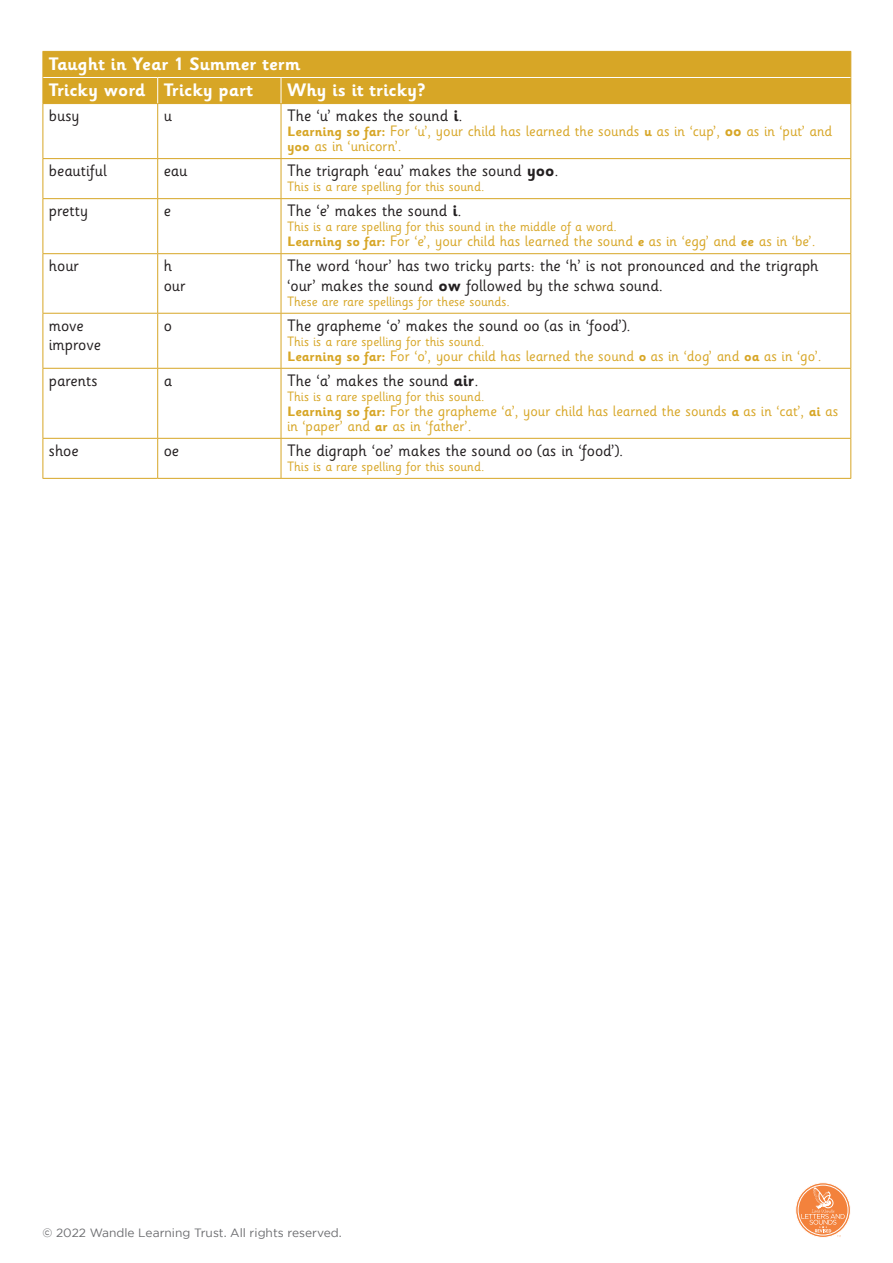
<style>
.page{position:relative;width:893px;height:1263px;background:#fff}
.page>*{position:absolute;margin:0;border:0;box-sizing:border-box;transform-origin:0 0}
.t1{font:700 18px/26.1px "Sassoon Infant Std";color:#fff}
.t2{font:16.5px/19.5px "Sassoon Infant Std";color:#231f20}
.t3{font:15px/15px "Sassoon Infant Std";color:#d7a626}
.t4{font:13.5px "Sassoon Infant Std";color:#d7a626}
.t5{font:12px "Gotham HTF";color:#6c6d70}
.s1{font-weight:700}
.s2{font-weight:700;font-size:13.5px}
</style>
<div class="page">
<svg style="left:796px;top:1183px;width:54px;height:54px"></svg>
<hr style="left:43px;top:104px;width:1px;height:54px;background:#d7a626">
<hr style="left:157px;top:104px;width:1px;height:54px;background:#d7a626">
<hr style="left:281px;top:104px;width:1px;height:54px;background:#d7a626">
<hr style="left:850px;top:104px;width:1px;height:54px;background:#d7a626">
<hr style="left:43px;top:158px;width:115px;height:1px;background:#d7a626">
<hr style="left:43px;top:159px;width:1px;height:39px;background:#d7a626">
<hr style="left:158px;top:158px;width:123px;height:1px;background:#d7a626">
<hr style="left:157px;top:159px;width:1px;height:39px;background:#d7a626">
<hr style="left:281px;top:158px;width:570px;height:1px;background:#d7a626">
<hr style="left:281px;top:159px;width:1px;height:39px;background:#d7a626">
<hr style="left:850px;top:159px;width:1px;height:39px;background:#d7a626">
<hr style="left:43px;top:198px;width:115px;height:1px;background:#d7a626">
<hr style="left:43px;top:199px;width:1px;height:54px;background:#d7a626">
<hr style="left:158px;top:198px;width:123px;height:1px;background:#d7a626">
<hr style="left:157px;top:199px;width:1px;height:54px;background:#d7a626">
<hr style="left:281px;top:198px;width:570px;height:1px;background:#d7a626">
<hr style="left:281px;top:199px;width:1px;height:54px;background:#d7a626">
<hr style="left:850px;top:199px;width:1px;height:54px;background:#d7a626">
<hr style="left:43px;top:253px;width:115px;height:1px;background:#d7a626">
<hr style="left:43px;top:254px;width:1px;height:59px;background:#d7a626">
<hr style="left:158px;top:253px;width:123px;height:1px;background:#d7a626">
<hr style="left:157px;top:254px;width:1px;height:59px;background:#d7a626">
<hr style="left:281px;top:253px;width:570px;height:1px;background:#d7a626">
<hr style="left:281px;top:254px;width:1px;height:59px;background:#d7a626">
<hr style="left:850px;top:254px;width:1px;height:59px;background:#d7a626">
<hr style="left:43px;top:313px;width:115px;height:1px;background:#d7a626">
<hr style="left:43px;top:314px;width:1px;height:54px;background:#d7a626">
<hr style="left:158px;top:313px;width:123px;height:1px;background:#d7a626">
<hr style="left:157px;top:314px;width:1px;height:54px;background:#d7a626">
<hr style="left:281px;top:313px;width:570px;height:1px;background:#d7a626">
<hr style="left:281px;top:314px;width:1px;height:54px;background:#d7a626">
<hr style="left:850px;top:314px;width:1px;height:54px;background:#d7a626">
<hr style="left:43px;top:368px;width:115px;height:1px;background:#d7a626">
<hr style="left:43px;top:369px;width:1px;height:69px;background:#d7a626">
<hr style="left:158px;top:368px;width:123px;height:1px;background:#d7a626">
<hr style="left:157px;top:369px;width:1px;height:69px;background:#d7a626">
<hr style="left:281px;top:368px;width:570px;height:1px;background:#d7a626">
<hr style="left:281px;top:369px;width:1px;height:69px;background:#d7a626">
<hr style="left:850px;top:369px;width:1px;height:69px;background:#d7a626">
<hr style="left:43px;top:438px;width:115px;height:1px;background:#d7a626">
<hr style="left:43px;top:439px;width:1px;height:39px;background:#d7a626">
<hr style="left:158px;top:438px;width:123px;height:1px;background:#d7a626">
<hr style="left:157px;top:439px;width:1px;height:39px;background:#d7a626">
<hr style="left:281px;top:438px;width:570px;height:1px;background:#d7a626">
<hr style="left:281px;top:439px;width:1px;height:39px;background:#d7a626">
<hr style="left:850px;top:439px;width:1px;height:39px;background:#d7a626">
<hr style="left:43px;top:478px;width:115px;height:1px;background:#d7a626">
<hr style="left:158px;top:478px;width:123px;height:1px;background:#d7a626">
<hr style="left:281px;top:478px;width:570px;height:1px;background:#d7a626">
<div style="left:43px;top:51px;width:808px;height:53px;background:#d7a626"></div>
<p class="t1" style="left:49px;top:51px;width:253px">Taught in Year 1 Summer term<br>Tricky word Tricky part</p>
<p class="t1" style="left:287px;top:77px;width:139px">Why is it tricky?</p>
<p class="t2" style="left:49px;top:106px;width:32px">busy</p>
<p class="t2" style="left:164px;top:106px;width:10px">u</p>
<p class="t2" style="left:287px;top:106px;width:177px">The ‘u’ makes the sound <span class="s1">i</span>.</p>
<p class="t3" style="left:287px;top:124px;width:547px"><span class="s2">Learning so far:</span> For ‘u’, your child has learned the sounds <span class="s2">u</span> as in ‘cup’, <span class="s1">oo</span> as in ‘put’ and <span class="s2">yoo</span> as in ‘unicorn’.</p>
<p class="t2" style="left:49px;top:161px;width:59px">beautiful</p>
<p class="t2" style="left:164px;top:161px;width:25px">eau</p>
<p class="t2" style="left:287px;top:161px;width:273px">The trigraph ‘eau’ makes the sound <span class="s1">yoo</span>.</p>
<p class="t4" style="left:287px;top:178px;width:199px">This is a rare spelling for this sound.</p>
<p class="t2" style="left:49px;top:201px;width:41px">pretty</p>
<p class="t2" style="left:164px;top:201px;width:9px">e</p>
<p class="t2" style="left:287px;top:201px;width:176px">The ‘e’ makes the sound <span class="s1">i</span>.</p>
<p class="t4" style="left:287px;top:218px;width:331px">This is a rare spelling for this sound in the middle of a word.</p>
<p class="t3" style="left:287px;top:234px;width:530px"><span class="s2">Learning so far:</span> For ‘e’, your child has learned the sound <span class="s2">e</span> as in ‘egg’ and <span class="s2">ee</span> as in ‘be’.</p>
<p class="t2" style="left:49px;top:256px;width:32px">hour</p>
<p class="t2" style="left:164px;top:256px;width:24px">h our</p>
<p class="t2" style="left:287px;top:256px;width:533px">The word ‘hour’ has two tricky parts: the ‘h’ is not pronounced and the trigraph ‘our’ makes the sound <span class="s1">ow</span> followed by the schwa sound.</p>
<p class="t4" style="left:287px;top:293px;width:224px">These are rare spellings for these sounds.</p>
<p class="t2" style="left:49px;top:316px;width:54px">move improve</p>
<p class="t2" style="left:164px;top:316px;width:10px">o</p>
<p class="t2" style="left:287px;top:316px;width:345px">The grapheme ‘o’ makes the sound oo (as in ‘food’).</p>
<p class="t4" style="left:287px;top:333px;width:199px">This is a rare spelling for this sound.</p>
<p class="t3" style="left:287px;top:348px;width:536px"><span class="s2">Learning so far:</span> For ‘o’, your child has learned the sound <span class="s2">o</span> as in ‘dog’ and <span class="s2">oa</span> as in ‘go’.</p>
<p class="t2" style="left:49px;top:371px;width:50px">parents</p>
<p class="t2" style="left:164px;top:371px;width:10px">a</p>
<p class="t2" style="left:287px;top:371px;width:193px">The ‘a’ makes the sound <span class="s1">air</span>.</p>
<p class="t4" style="left:287px;top:388px;width:199px">This is a rare spelling for this sound.</p>
<p class="t3" style="left:287px;top:403px;width:553px"><span class="s2">Learning so far:</span> For the grapheme ‘a’, your child has learned the sounds <span class="s2">a</span> as in ‘cat’, <span class="s2">ai</span> as in ‘paper’ and <span class="s2">ar</span> as in ‘father’.</p>
<p class="t2" style="left:49px;top:441px;width:31px">shoe</p>
<p class="t2" style="left:164px;top:441px;width:17px">oe</p>
<p class="t2" style="left:287px;top:441px;width:338px">The digraph ‘oe’ makes the sound oo (as in ‘food’).</p>
<p class="t4" style="left:287px;top:458px;width:199px">This is a rare spelling for this sound.</p>
<p class="t5" style="left:43px;top:1226px;width:301px">© 2022 Wandle Learning Trust. All rights reserved.</p>
</div>
